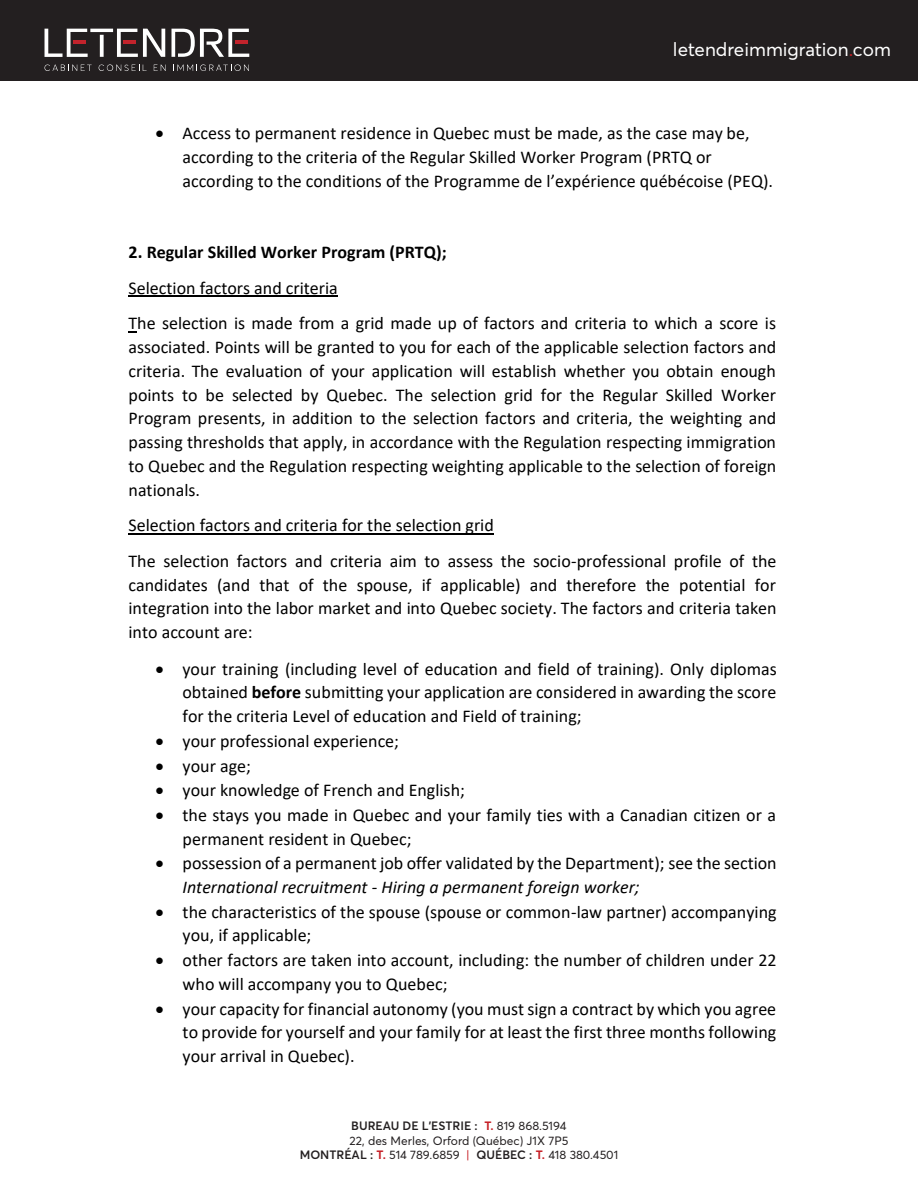
<style>
.page{position:relative;width:918px;height:1188px;background:#fff}
.page>*{position:absolute;margin:0;border:0;box-sizing:border-box;transform-origin:0 0}
.t1{font:18.9px "Averta";color:#fff}
.t2{font:18px/23.7px "Calibri";color:#000}
.t3{font:12px/14.4px "Averta";color:#231f20;text-align:center}
.s1{color:#c62027}
.s2{font-weight:700}
.s3{font-style:italic}
.s4{font-weight:600}
.s5{font-weight:700;color:#c62027}
</style>
<div class="page">
<div style="left:0;top:0;width:918px;height:81px;background:#231f20"></div>
<hr style="left:90px;top:29px;width:23px;height:3px;background:#fff">
<svg style="left:100px;top:35px;width:4px;height:22px"></svg>
<svg style="left:45px;top:65px;width:47px;height:6px"></svg>
<svg style="left:99px;top:64px;width:48px;height:7px"></svg>
<svg style="left:154px;top:65px;width:12px;height:6px"></svg>
<svg style="left:177px;top:64px;width:72px;height:7px"></svg>
<svg style="left:45px;top:29px;width:43px;height:28px"></svg>
<svg style="left:117px;top:29px;width:48px;height:28px"></svg>
<svg style="left:172px;top:29px;width:77px;height:28px"></svg>
<hr style="left:129px;top:296px;width:209px;height:1px;background:#000">
<svg style="left:129px;top:331px;width:8px;height:2px"></svg>
<hr style="left:129px;top:533px;width:365px;height:1px;background:#000">
<p class="t1" style="left:673px;top:37px;width:220px">letendreimmigration<span class="s1">.</span>com</p>
<p class="t2" style="left:183px;top:121px;width:592px;text-indent:-27px">• Access to permanent residence in Quebec must be made, as the case may be, according to the criteria of the Regular Skilled Worker Program (PRTQ or according to the conditions of the Programme de l’expérience québécoise (PEQ).</p>
<p class="t2" style="left:129px;top:234px;width:649px;line-height:35.7px"><span class="s2">2. Regular Skilled Worker Program (PRTQ);<br></span>Selection factors and criteria<br>The selection is made from a grid made up of factors and criteria to which a score is</p>
<p class="t2" style="left:129px;top:335px;width:649px;text-align:justify">associated. Points will be granted to you for each of the applicable selection factors and criteria. The evaluation of your application will establish whether you obtain enough points to be selected by Quebec. The selection grid for the Regular Skilled Worker Program presents, in addition to the selection factors and criteria, the weighting and passing thresholds that apply, in accordance with the Regulation respecting immigration to Quebec and the Regulation respecting weighting applicable to the selection of foreign nationals.</p>
<p class="t2" style="left:129px;top:507px;width:650px;line-height:35.7px">Selection factors and criteria for the selection grid<br>The selection factors and criteria aim to assess the socio-professional profile of the</p>
<p class="t2" style="left:129px;top:572px;width:649px;text-align:justify">candidates (and that of the spouse, if applicable) and therefore the potential for integration into the labor market and into Quebec society. The factors and criteria taken into account are:</p>
<p class="t2" style="left:182px;top:657px;width:596px;text-align:justify;text-indent:-27px">• your training (including level of education and field of training). Only diplomas obtained <span class="s2">before</span> submitting your application are considered in awarding the score for the criteria Level of education and Field of training;</p>
<p class="t2" style="left:156px;top:729px;width:245px">• your professional experience;</p>
<p class="t2" style="left:156px;top:753px;width:97px">• your age;</p>
<p class="t2" style="left:156px;top:778px;width:311px">• your knowledge of French and English;</p>
<p class="t2" style="left:183px;top:803px;width:595px;text-indent:-27px">• the stays you made in Quebec and your family ties with a Canadian citizen or a permanent resident in Quebec;</p>
<p class="t2" style="left:183px;top:851px;width:596px;text-indent:-27px">• possession of a permanent job offer validated by the Department); see the section<br><span class="s3">International recruitment - Hiring a permanent foreign worker;</span></p>
<p class="t2" style="left:183px;top:900px;width:596px;text-indent:-27px">• the characteristics of the spouse (spouse or common-law partner) accompanying you, if applicable;</p>
<p class="t2" style="left:183px;top:948px;width:595px;text-indent:-27px">• other factors are taken into account, including: the number of children under 22 who will accompany you to Quebec;</p>
<p class="t2" style="left:183px;top:996px;width:595px;text-align:justify;text-indent:-27px">• your capacity for financial autonomy (you must sign a contract by which you agree to provide for yourself and your family for at least the first three months following your arrival in Quebec).</p>
<p class="t3" style="left:300px;top:1119px;width:320px"><span class="s4">BUREAU DE L’ESTRIE :</span> <span class="s5">T.</span> 819 868.5194<br>22, des Merles, Orford (Québec) J1X 7P5<br><span class="s4">MONTRÉAL :</span> <span class="s5">T.</span> 514 789.6859 <span class="s1">|</span> <span class="s4">QUÉBEC :</span> <span class="s5">T.</span> 418 380.4501</p>
</div>
